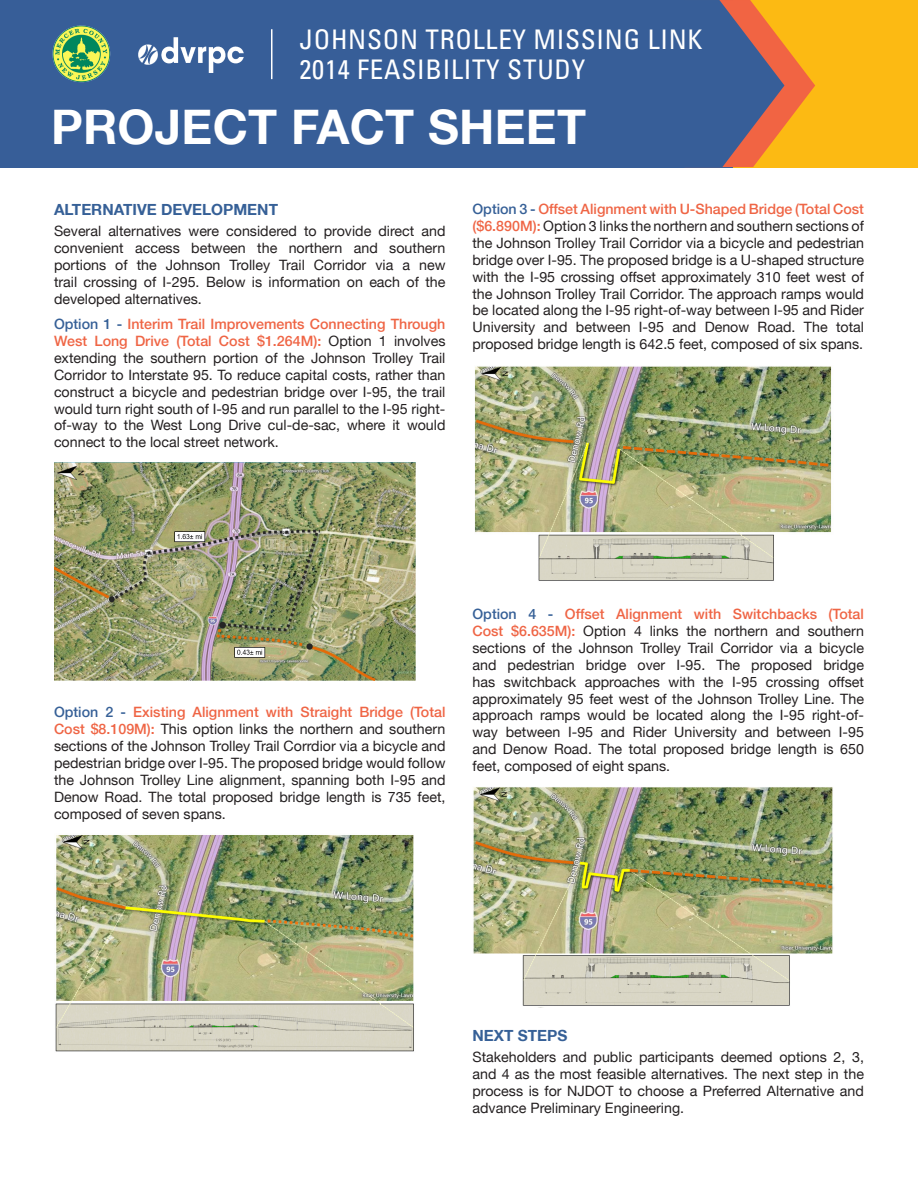
<style>
.page{position:relative;width:918px;height:1188px;background:#fff}
.page>*{position:absolute;margin:0;border:0;box-sizing:border-box;transform-origin:0 0}
.t1{font:700 47.7px "Helvetica Neue LT";letter-spacing:.005em;color:#fff}
.t2{font:condensed 27px/30px "Univers LT Std";letter-spacing:.03em;color:#fff}
.t3{font:700 15.3px "Helvetica Neue LT";color:#366097}
.t4{font:14.25px/16.8px "Helvetica Neue LT";color:#231f20;text-align:justify}
.s1{font-weight:500;color:#366097}
.s2{font-weight:500;color:#ef6545}
</style>
<div class="page">
<img style="left:54px;top:463px;width:362px;height:218px">
<img style="left:475px;top:366px;width:357px;height:215px">
<img style="left:55px;top:835px;width:359px;height:217px">
<img style="left:473px;top:787px;width:361px;height:219px">
<div style="left:0;top:0;width:918px;height:167px;background:#375e98"></div>
<div style="left:734px;top:0;width:184px;height:167px;background:#fcba13"></div>
<svg style="left:719px;top:0;width:96px;height:167px"></svg>
<img style="left:139px;top:37px;width:105px;height:35px">
<img style="left:53px;top:25px;width:57px;height:58px">
<hr style="left:271px;top:29px;width:1px;height:50px;background:#fff">
<p class="t2" style="left:300px;top:24px;width:404px">JOHNSON TROLLEY MISSING LINK<br>2014 FEASIBILITY STUDY</p>
<p class="t1" style="left:51px;top:98px;width:537px">PROJECT FACT SHEET</p>
<p class="t3" style="left:54px;top:200px;width:226px">ALTERNATIVE DEVELOPMENT</p>
<p class="t4" style="left:54px;top:223px;width:393px">Several alternatives were considered to provide direct and convenient access between the northern and southern portions of the Johnson Trolley Trail Corridor via a new trail crossing of I-295. Below is information on each of the developed alternatives.</p>
<p class="t4" style="left:54px;top:315px;width:393px"><span class="s1">Option 1 -</span> <span class="s2">Interim Trail Improvements Connecting Through West Long Drive (Total Cost $1.264M):</span> Option 1 involves extending the southern portion of the Johnson Trolley Trail Corridor to Interstate 95. To reduce capital costs, rather than construct a bicycle and pedestrian bridge over I-95, the trail would turn right south of I-95 and run parallel to the I-95 right&shy;of-way to the West Long Drive cul-de-sac, where it would connect to the local street network.</p>
<p class="t4" style="left:472px;top:201px;width:393px"><span class="s1">Option 3 -</span> <span class="s2">Offset Alignment with U-Shaped Bridge (Total Cost ($6.890M):</span> Option 3 links the northern and southern sections of the Johnson Trolley Trail Corridor via a bicycle and pedestrian bridge over I-95. The proposed bridge is a U-shaped structure with the I-95 crossing offset approximately 310 feet west of the Johnson Trolley Trail Corridor. The approach ramps would be located along the I-95 right-of-way between I-95 and Rider University and between I-95 and Denow Road. The total proposed bridge length is 642.5 feet, composed of six spans.</p>
<p class="t4" style="left:54px;top:704px;width:393px"><span class="s1">Option 2 -</span> <span class="s2">Existing Alignment with Straight Bridge (Total Cost $8.109M):</span> This option links the northern and southern sections of the Johnson Trolley Trail Corrdior via a bicycle and pedestrian bridge over I-95. The proposed bridge would follow the Johnson Trolley Line alignment, spanning both I-95 and Denow Road. The total proposed bridge length is 735 feet, composed of seven spans.</p>
<p class="t4" style="left:472px;top:606px;width:393px"><span class="s1">Option 4 -</span> <span class="s2">Offset Alignment with Switchbacks (Total Cost $6.635M):</span> Option 4 links the northern and southern sections of the Johnson Trolley Trail Corridor via a bicycle and pedestrian bridge over I-95. The proposed bridge has switchback approaches with the I-95 crossing offset approximately 95 feet west of the Johnson Trolley Line. The approach ramps would be located along the I-95 right-of&shy;way between I-95 and Rider University and between I-95 and Denow Road. The total proposed bridge length is 650 feet, composed of eight spans.</p>
<p class="t3" style="left:472px;top:1026px;width:96px">NEXT STEPS</p>
<p class="t4" style="left:472px;top:1049px;width:393px">Stakeholders and public participants deemed options 2, 3, and 4 as the most feasible alternatives. The next step in the process is for NJDOT to choose a Preferred Alternative and advance Preliminary Engineering.</p>
</div>
